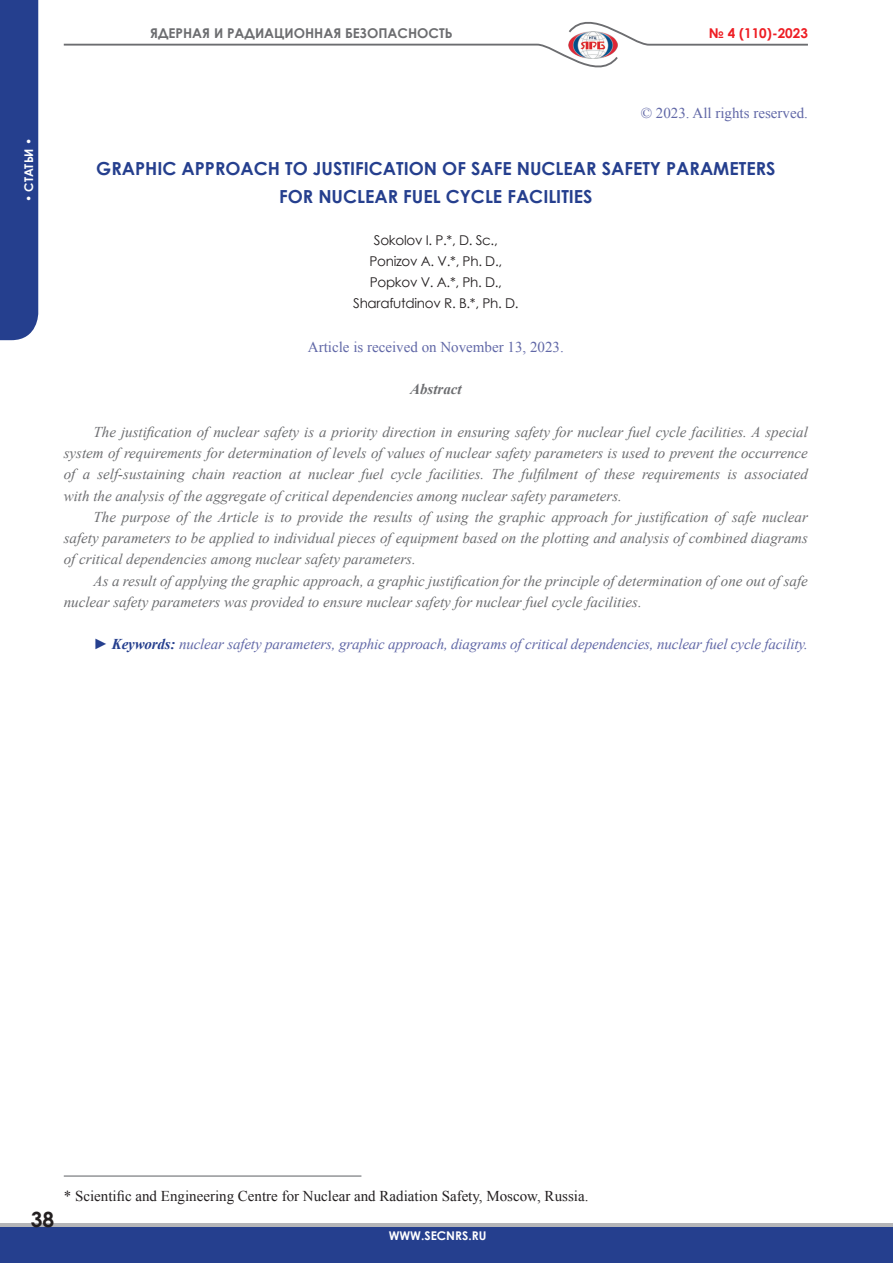
<style>
.page{position:relative;width:893px;height:1263px;background:#fff}
.page>*{position:absolute;margin:0;border:0;box-sizing:border-box;transform-origin:0 0}
.t1{font:700 21px "Century Gothic";color:#231f20}
.ОсНоВнОй{font:700 18px "Century Gothic";color:#253f8e}
.ОсНоВнОй-2{font:italic 15px/21.3px "Times New Roman";color:#6c6d70;text-align:justify}
.ОсНоВнОй-3{font:italic 15px "Times New Roman";letter-spacing:-.01em;color:#6168a7}
.Сноска_-_под_текст{font:15px "Times New Roman";color:#231f20}
.ОсНоВнОй-4{font:15px "Times New Roman";color:#6168a7}
.ОсНоВнОй-5{font:italic 700 15px "Times New Roman";color:#6c6d70}
.ОсНоВнОй-6{font:13.5px "Century Gothic";letter-spacing:-.02em;color:#231f20}
.t2{font:700 13.5px "Century Gothic";color:#6c6d70}
.t3{font:700 13.5px "Century Gothic";color:#ee1d23}
.t4{font:700 12px "Century Gothic";color:#fff}
.s1{font-weight:700;color:#253f8e}
</style>
<div class="page">
<div style="left:0;top:1223px;width:893px;height:30px;background:#b4b5b8"></div>
<div style="left:0;top:1227px;width:893px;height:36px;background:#253f8e"></div>
<div style="left:0;top:0;width:38px;height:340px;background:#253f8e"></div>
<svg style="left:63px;top:22px;width:745px;height:46px"></svg>
<hr style="left:64px;top:1175px;width:297px;height:2px;background:#939598">
<p class="t4" style="left:20px;top:202px;width:66px;rotate:-90deg">• СТАТЬИ •</p>
<p class="t2" style="left:150px;top:23px;width:304px">ЯДЕРНАЯ И РАДИАЦИОННАЯ БЕЗОПАСНОСТЬ</p>
<p class="t3" style="left:709px;top:23px;width:100px">№ 4 (110)-2023</p>
<p class="ОсНоВнОй-4" style="left:641px;top:103px;width:169px">© 2023. All rights reserved.</p>
<p class="ОсНоВнОй" style="left:96px;top:155px;width:681px">GRAPHIC APPROACH TO JUSTIFICATION OF SAFE NUCLEAR SAFETY PARAMETERS</p>
<p class="ОсНоВнОй" style="left:279px;top:183px;width:315px">FOR NUCLEAR FUEL CYCLE FACILITIES</p>
<p class="ОсНоВнОй-6" style="left:374px;top:231px;width:125px">Sokolov I. P.*, D. Sc.,</p>
<p class="ОсНоВнОй-6" style="left:369px;top:252px;width:134px">Ponizov A. V.*, Ph. D.,</p>
<p class="ОсНоВнОй-6" style="left:370px;top:273px;width:134px">Popkov V. A.*, Ph. D.,</p>
<p class="ОсНоВнОй-6" style="left:353px;top:294px;width:167px">Sharafutdinov R. B.*, Ph. D.</p>
<p class="ОсНоВнОй-4" style="left:308px;top:337px;width:257px">Article is received on November 13, 2023.</p>
<p class="ОсНоВнОй-5" style="left:410px;top:379px;width:53px">Abstract</p>
<p class="ОсНоВнОй-2" style="left:64px;top:421px;width:746px;text-indent:30px">The justification of nuclear safety is a priority direction in ensuring safety for nuclear fuel cycle facilities. A special system of requirements for determination of levels of values of nuclear safety parameters is used to prevent the occurrence of a self-sustaining chain reaction at nuclear fuel cycle facilities. The fulfilment of these requirements is associated with the analysis of the aggregate of critical dependencies among nuclear safety parameters.</p>
<p class="ОсНоВнОй-2" style="left:64px;top:506px;width:746px;text-indent:30px">The purpose of the Article is to provide the results of using the graphic approach for justification of safe nuclear safety parameters to be applied to individual pieces of equipment based on the plotting and analysis of combined diagrams of critical dependencies among nuclear safety parameters.</p>
<p class="ОсНоВнОй-2" style="left:64px;top:569px;width:746px;text-indent:30px">As a result of applying the graphic approach, a graphic justification for the principle of determination of one out of safe nuclear safety parameters was provided to ensure nuclear safety for nuclear fuel cycle facilities.</p>
<p class="ОсНоВнОй-3" style="left:94px;top:634px;width:716px"><span class="s1">► Keywords:</span> nuclear safety parameters, graphic approach, diagrams of critical dependencies, nuclear fuel cycle facility.</p>
<p class="t1" style="left:31px;top:1203px;width:25px">38</p>
<p class="Сноска_-_под_текст" style="left:64px;top:1186px;width:526px">* Scientific and Engineering Centre for Nuclear and Radiation Safety, Moscow, Russia.</p>
<p class="t4" style="left:389px;top:1226px;width:99px">WWW.SECNRS.RU</p>
</div>
